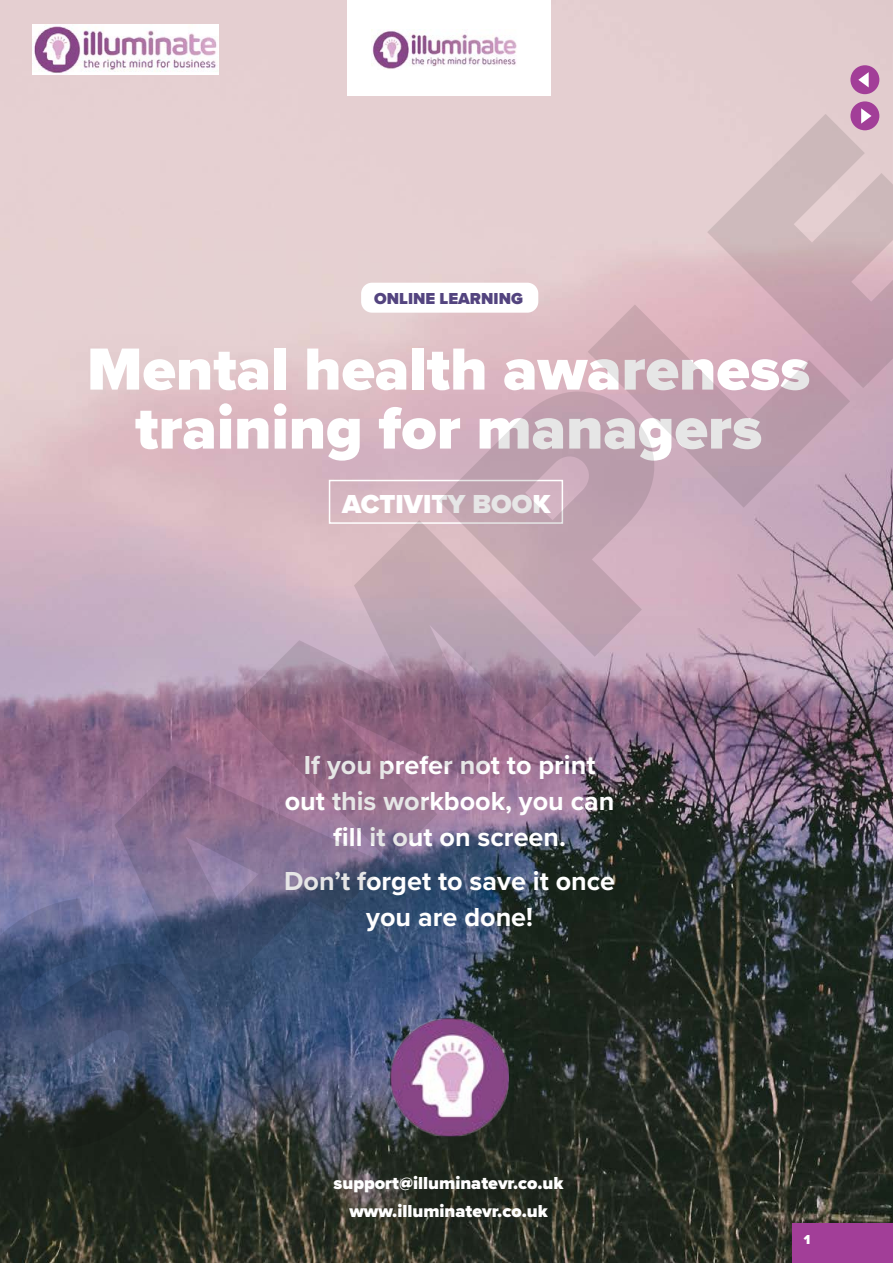
<style>
.page{position:relative;width:893px;height:1263px;background:#fff}
.page>*{position:absolute;margin:0;border:0;box-sizing:border-box;transform-origin:0 0}
.t1{font:900 61.5px/58.9px "Proxima Nova";color:#fff;text-align:center}
.t2{font:700 27px/36px "Proxima Nova";color:#fff;text-align:center}
.t3{font:900 27px "Proxima Nova";color:#fff}
.t4{font:900 18px/28.3px "Proxima Nova";color:#fff;text-align:center}
.t5{font:900 16.5px "Proxima Nova";color:#53447f}
.t6{font:900 13.5px "Proxima Nova";color:#fff}
</style>
<div class="page">
<img style="left:0;top:0;width:893px;height:1263px">
<img style="left:32px;top:24px;width:186px;height:51px">
<div style="left:347px;top:0;width:203px;height:96px;background:#fff"></div>
<img style="left:372px;top:30px;width:145px;height:39px">
<div style="left:792px;top:1224px;width:101px;height:39px;background:#a23e98"></div>
<div style="left:850px;top:101px;width:29px;height:29px;background:#a23e98;border-radius:50%"></div>
<svg style="left:861px;top:108px;width:8px;height:6px"></svg>
<div style="left:850px;top:65px;width:29px;height:29px;background:#a23e98;border-radius:50%"></div>
<svg style="left:858px;top:72px;width:11px;height:15px"></svg>
<img style="left:0;top:114px;width:893px;height:1035px">
<p class="t5" style="left:374px;top:286px;width:150px">ONLINE LEARNING</p>
<h1 class="t1" style="left:87px;top:339px;width:725px">Mental health awareness training for managers</h1>
<p class="t3" style="left:342px;top:484px;width:210px">ACTIVITY BOOK</p>
<p class="t2" style="left:285px;top:746px;width:331px">If you prefer not to print out this workbook, you can fill it out on screen.</p>
<p class="t2" style="left:284px;top:863px;width:333px">Don’t forget to save it once you are done!</p>
<p class="t4" style="left:334px;top:1169px;width:231px">support@illuminatevr.co.uk www.illuminatevr.co.uk</p>
<p class="t6" style="left:804px;top:1229px;width:8px">1</p>
</div>
